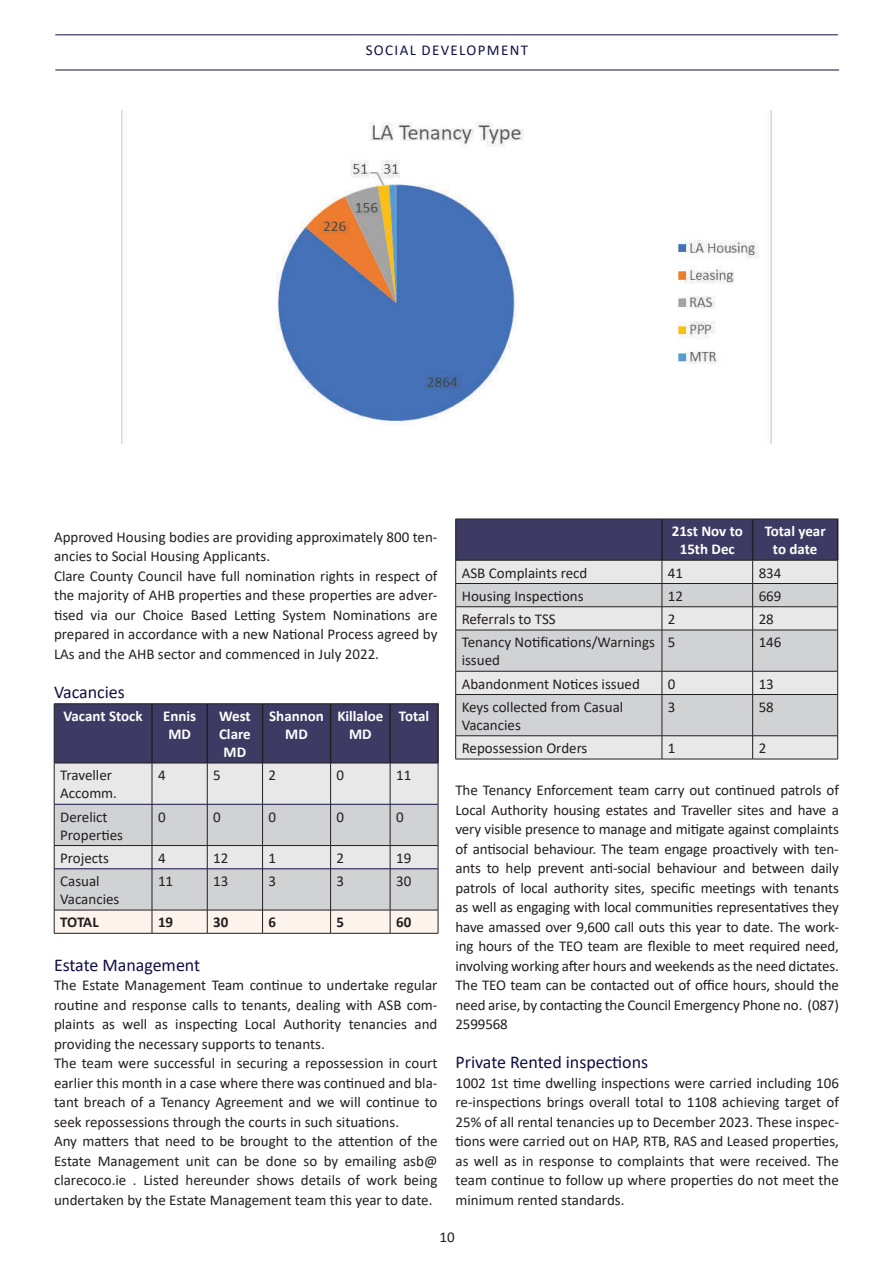
<style>
.page{position:relative;width:893px;height:1263px;background:#fff}
.page>*{position:absolute;margin:0;border:0;box-sizing:border-box;transform-origin:0 0}
.t1{font:18px "Calibri";color:#101045}
.t2{font:15px/19.5px "Calibri";color:#231f20}
.t3{font:700 15px/18px "Calibri";color:#fff;text-align:center}
.t4{font:15px "Calibri";letter-spacing:.09em;color:#101045}
.t5{font:700 15px "Calibri";color:#231f20}
</style>
<div class="page">
<hr style="left:55px;top:70px;width:784px;height:1px;background:#101045">
<hr style="left:55px;top:34px;width:783px;height:1px;background:#101045">
<hr style="left:54px;top:703px;width:98px;height:1px;background:#231f20">
<hr style="left:152px;top:703px;width:55px;height:1px;background:#231f20">
<hr style="left:207px;top:703px;width:56px;height:1px;background:#231f20">
<hr style="left:263px;top:703px;width:68px;height:1px;background:#231f20">
<hr style="left:331px;top:703px;width:59px;height:1px;background:#231f20">
<hr style="left:390px;top:703px;width:49px;height:1px;background:#231f20">
<svg style="left:54px;top:704px;width:385px;height:229px;background:#adacb6"></svg>
<hr style="left:54px;top:933px;width:98px;height:1px;background:#231f20">
<hr style="left:152px;top:933px;width:55px;height:1px;background:#231f20">
<hr style="left:207px;top:933px;width:56px;height:1px;background:#231f20">
<hr style="left:263px;top:933px;width:68px;height:1px;background:#231f20">
<hr style="left:331px;top:933px;width:59px;height:1px;background:#231f20">
<hr style="left:390px;top:933px;width:48px;height:1px;background:#231f20">
<hr style="left:54px;top:804px;width:98px;height:1px;background:#101045">
<hr style="left:152px;top:804px;width:55px;height:1px;background:#101045">
<hr style="left:207px;top:804px;width:56px;height:1px;background:#101045">
<hr style="left:263px;top:804px;width:68px;height:1px;background:#101045">
<hr style="left:331px;top:804px;width:59px;height:1px;background:#101045">
<hr style="left:390px;top:804px;width:48px;height:1px;background:#101045">
<hr style="left:54px;top:868px;width:98px;height:1px;background:#101045">
<hr style="left:152px;top:868px;width:55px;height:1px;background:#101045">
<hr style="left:207px;top:868px;width:56px;height:1px;background:#101045">
<hr style="left:263px;top:868px;width:68px;height:1px;background:#101045">
<hr style="left:331px;top:868px;width:59px;height:1px;background:#101045">
<hr style="left:390px;top:868px;width:48px;height:1px;background:#101045">
<svg style="left:456px;top:736px;width:381px;height:23px;background:#e1e0e1"></svg>
<svg style="left:456px;top:631px;width:381px;height:104px;background:#d5d5d7"></svg>
<svg style="left:455px;top:519px;width:383px;height:111px;background:#9d9cab"></svg>
<hr style="left:455px;top:630px;width:207px;height:1px;background:#231f20">
<hr style="left:455px;top:630px;width:1px;height:41px;background:#231f20">
<hr style="left:662px;top:630px;width:91px;height:1px;background:#231f20">
<hr style="left:662px;top:630px;width:1px;height:41px;background:#231f20">
<hr style="left:753px;top:630px;width:85px;height:1px;background:#231f20">
<hr style="left:752px;top:630px;width:1px;height:41px;background:#231f20">
<hr style="left:837px;top:630px;width:1px;height:41px;background:#231f20">
<hr style="left:455px;top:671px;width:207px;height:1px;background:#231f20">
<svg style="left:455px;top:671px;width:1px;height:23px"></svg>
<hr style="left:662px;top:671px;width:91px;height:1px;background:#231f20">
<svg style="left:662px;top:671px;width:1px;height:23px"></svg>
<hr style="left:753px;top:671px;width:85px;height:1px;background:#231f20">
<svg style="left:752px;top:671px;width:1px;height:23px"></svg>
<svg style="left:837px;top:671px;width:1px;height:23px"></svg>
<hr style="left:455px;top:694px;width:207px;height:1px;background:#231f20">
<hr style="left:455px;top:695px;width:1px;height:40px;background:#231f20">
<hr style="left:662px;top:694px;width:91px;height:1px;background:#231f20">
<hr style="left:662px;top:695px;width:1px;height:40px;background:#231f20">
<hr style="left:753px;top:694px;width:85px;height:1px;background:#231f20">
<hr style="left:752px;top:695px;width:1px;height:40px;background:#231f20">
<hr style="left:837px;top:695px;width:1px;height:40px;background:#231f20">
<hr style="left:455px;top:735px;width:207px;height:1px;background:#231f20">
<svg style="left:455px;top:736px;width:1px;height:23px"></svg>
<hr style="left:662px;top:735px;width:91px;height:1px;background:#231f20">
<svg style="left:662px;top:736px;width:1px;height:23px"></svg>
<hr style="left:753px;top:735px;width:85px;height:1px;background:#231f20">
<svg style="left:752px;top:736px;width:1px;height:23px"></svg>
<svg style="left:837px;top:736px;width:1px;height:23px"></svg>
<hr style="left:455px;top:759px;width:207px;height:1px;background:#231f20">
<hr style="left:662px;top:759px;width:91px;height:1px;background:#231f20">
<hr style="left:753px;top:759px;width:85px;height:1px;background:#231f20">
<img style="left:121px;top:110px;width:651px;height:334px">
<p class="t4" style="left:366px;top:43px;width:164px">SOCIAL DEVELOPMENT</p>
<p class="t2" style="left:54px;top:526px;width:385px">Approved Housing bodies are providing approximately 800 ten&shy;ancies to Social Housing Applicants.<br>Clare County Council have full nomination rights in respect of the majority of AHB properties and these properties are adver&shy;tised via our Choice Based Letting System Nominations are prepared in accordance with a new National Process agreed by LAs and the AHB sector and commenced in July 2022.</p>
<p class="t1" style="left:54px;top:679px;width:72px">Vacancies</p>
<p class="t3" style="left:63px;top:708px;width:81px">Vacant Stock</p>
<p class="t3" style="left:163px;top:708px;width:35px">Ennis<br>MD</p>
<p class="t3" style="left:219px;top:708px;width:33px">West<br>Clare<br>MD</p>
<p class="t3" style="left:269px;top:708px;width:56px">Shannon<br>MD</p>
<p class="t3" style="left:337px;top:708px;width:47px">Killaloe<br>MD</p>
<p class="t3" style="left:399px;top:708px;width:32px">Total</p>
<p class="t2" style="left:60px;top:766px;width:58px;line-height:18px">Traveller<br>Accomm.</p>
<p class="t2" style="left:158px;top:766px;width:9px">4</p>
<p class="t2" style="left:213px;top:766px;width:9px">5</p>
<p class="t2" style="left:269px;top:766px;width:9px">2</p>
<p class="t2" style="left:337px;top:766px;width:9px">0</p>
<p class="t2" style="left:396px;top:766px;width:17px">11</p>
<p class="t2" style="left:60px;top:807px;width:64px;line-height:18px">Derelict<br>Properties</p>
<p class="t2" style="left:158px;top:807px;width:9px">0</p>
<p class="t2" style="left:213px;top:807px;width:9px">0</p>
<p class="t2" style="left:269px;top:807px;width:9px">0</p>
<p class="t2" style="left:337px;top:807px;width:9px">0</p>
<p class="t2" style="left:396px;top:807px;width:9px">0</p>
<p class="t2" style="left:60px;top:848px;width:50px">Projects</p>
<p class="t2" style="left:158px;top:848px;width:9px">4</p>
<p class="t2" style="left:213px;top:848px;width:17px">12</p>
<p class="t2" style="left:269px;top:848px;width:9px">1</p>
<p class="t2" style="left:337px;top:848px;width:9px">2</p>
<p class="t2" style="left:396px;top:848px;width:17px">19</p>
<p class="t2" style="left:60px;top:872px;width:61px;line-height:18px">Casual<br>Vacancies</p>
<p class="t2" style="left:158px;top:871px;width:17px">11</p>
<p class="t2" style="left:213px;top:871px;width:17px">13</p>
<p class="t2" style="left:269px;top:871px;width:9px">3</p>
<p class="t2" style="left:337px;top:871px;width:9px">3</p>
<p class="t2" style="left:396px;top:871px;width:17px">30</p>
<p class="t5" style="left:60px;top:916px;width:40px">TOTAL</p>
<p class="t5" style="left:158px;top:916px;width:17px">19</p>
<p class="t5" style="left:213px;top:916px;width:17px">30</p>
<p class="t5" style="left:269px;top:916px;width:9px">6</p>
<p class="t5" style="left:337px;top:916px;width:9px">5</p>
<p class="t5" style="left:396px;top:916px;width:17px">60</p>
<p class="t1" style="left:54px;top:952px;width:148px">Estate Management</p>
<p class="t2" style="left:54px;top:975px;width:385px">The Estate Management Team continue to undertake regular routine and response calls to tenants, dealing with ASB com&shy;plaints as well as inspecting Local Authority tenancies and providing the necessary supports to tenants.<br>The team were successful in securing a repossession in court earlier this month in a case where there was continued and bla&shy;tant breach of a Tenancy Agreement and we will continue to seek repossessions through the courts in such situations.<br>Any matters that need to be brought to the attention of the Estate Management unit can be done so by emailing asb@ clarecoco.ie . Listed hereunder shows details of work being undertaken by the Estate Management team this year to date.</p>
<p class="t3" style="left:672px;top:523px;width:73px">21st Nov to<br>15th Dec</p>
<p class="t3" style="left:765px;top:522px;width:62px">Total year to date</p>
<p class="t2" style="left:462px;top:562px;width:127px">ASB Complaints recd</p>
<p class="t2" style="left:668px;top:563px;width:17px">41</p>
<p class="t2" style="left:759px;top:562px;width:24px">834</p>
<p class="t2" style="left:462px;top:586px;width:123px">Housing Inspections</p>
<p class="t2" style="left:668px;top:586px;width:17px">12</p>
<p class="t2" style="left:759px;top:586px;width:24px">669</p>
<p class="t2" style="left:462px;top:609px;width:96px">Referrals to TSS</p>
<p class="t2" style="left:668px;top:609px;width:9px">2</p>
<p class="t2" style="left:759px;top:609px;width:17px">28</p>
<p class="t2" style="left:462px;top:633px;width:195px;line-height:18px">Tenancy Notifications/Warnings issued</p>
<p class="t2" style="left:668px;top:633px;width:9px">5</p>
<p class="t2" style="left:759px;top:633px;width:24px">146</p>
<p class="t2" style="left:462px;top:673px;width:180px">Abandonment Notices issued</p>
<p class="t2" style="left:668px;top:674px;width:9px">0</p>
<p class="t2" style="left:759px;top:674px;width:17px">13</p>
<p class="t2" style="left:462px;top:697px;width:163px;line-height:18px">Keys collected from Casual<br>Vacancies</p>
<p class="t2" style="left:668px;top:697px;width:9px">3</p>
<p class="t2" style="left:759px;top:697px;width:17px">58</p>
<p class="t2" style="left:462px;top:738px;width:127px">Repossession Orders</p>
<p class="t2" style="left:668px;top:738px;width:9px">1</p>
<p class="t2" style="left:759px;top:738px;width:9px">2</p>
<p class="t2" style="left:455px;top:780px;width:385px;text-align:justify">The Tenancy Enforcement team carry out continued patrols of Local Authority housing estates and Traveller sites and have a very visible presence to manage and mitigate against complaints of antisocial behaviour. The team engage proactively with ten&shy;ants to help prevent anti-social behaviour and between daily patrols of local authority sites, specific meetings with tenants as well as engaging with local communities representatives they have amassed over 9,600 call outs this year to date. The work&shy;ing hours of the TEO team are flexible to meet required need, involving working after hours and weekends as the need dictates.<br>The TEO team can be contacted out of office hours, should the need arise, by contacting the Council Emergency Phone no. (087)<br>2599568</p>
<p class="t1" style="left:455px;top:1050px;width:194px">Private Rented inspections</p>
<p class="t2" style="left:455px;top:1072px;width:385px;text-align:justify">1002 1st time dwelling inspections were carried including 106 re-inspections brings overall total to 1108 achieving target of 25% of all rental tenancies up to December 2023. These inspec&shy;tions were carried out on HAP, RTB, RAS and Leased properties, as well as in response to complaints that were received. The team continue to follow up where properties do not meet the minimum rented standards.</p>
<p class="t2" style="left:440px;top:1227px;width:17px">10</p>
</div>
